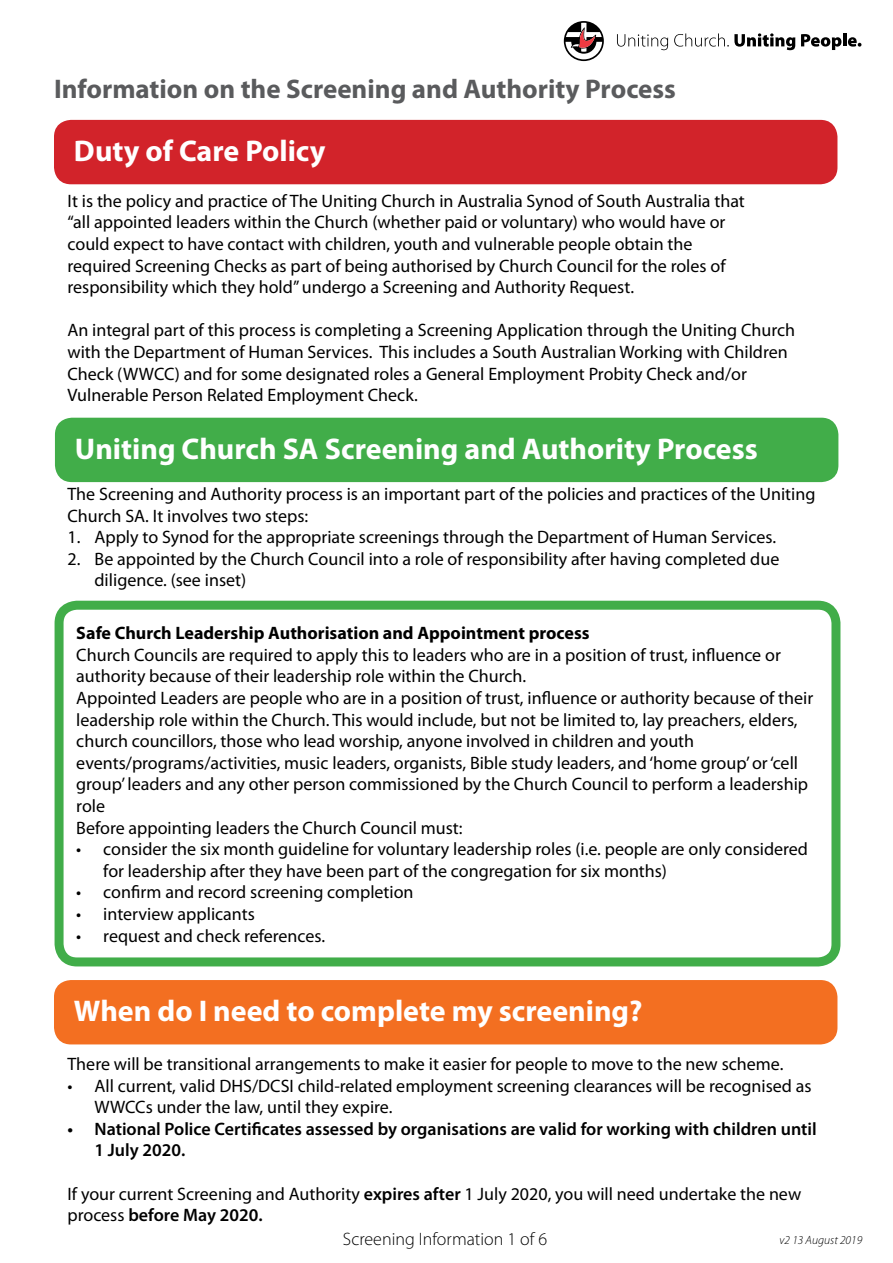
<style>
.page{position:relative;width:893px;height:1263px;background:#fff}
.page>*{position:absolute;margin:0;border:0;box-sizing:border-box;transform-origin:0 0}
.t1{font:700 30px "Myriad Pro";color:#fff}
.t2{font:700 27px "Myriad Pro";color:#5a5b5d}
.t3{font:18px/21.6px "Myriad Pro";color:#000}
.t4{font:600 18px/21.6px "Myriad Pro";color:#000}
.t5{font:700 18px "Myriad Pro";color:#000}
.t6{font:300 18px "Myriad Pro";color:#000}
.t7{font:italic 300 12px "Myriad Pro";color:#000}
.s1{font-weight:600}
</style>
<div class="page">
<svg style="left:617px;top:34px;width:51px;height:16px"></svg>
<svg style="left:674px;top:33px;width:121px;height:17px"></svg>
<svg style="left:801px;top:33px;width:60px;height:17px"></svg>
<svg style="left:564px;top:21px;width:40px;height:40px"></svg>
<div style="left:54px;top:120px;width:783px;height:64px;background:#d2232a;border-radius:17px"></div>
<div style="left:55px;top:601px;width:785px;height:365px;border:9px solid #41ad49;border-radius:18px"></div>
<div style="left:55px;top:418px;width:783px;height:64px;background:#41ad49;border-radius:17px"></div>
<div style="left:54px;top:980px;width:783px;height:64px;background:#f36f21;border-radius:17px"></div>
<h2 class="t2" style="left:54px;top:72px;width:623px">Information on the Screening and Authority Process</h2>
<h1 class="t1" style="left:74px;top:131px;width:253px">Duty of Care Policy</h1>
<p class="t3" style="left:68px;top:190px;width:679px">It is the policy and practice of The Uniting Church in Australia Synod of South Australia that “all appointed leaders within the Church (whether paid or voluntary) who would have or could expect to have contact with children, youth and vulnerable people obtain the required Screening Checks as part of being authorised by Church Council for the roles of responsibility which they hold” undergo a Screening and Authority Request.</p>
<p class="t3" style="left:68px;top:319px;width:729px">An integral part of this process is completing a Screening Application through the Uniting Church with the Department of Human Services. This includes a South Australian Working with Children Check (WWCC) and for some designated roles a General Employment Probity Check and/or Vulnerable Person Related Employment Check.</p>
<h1 class="t1" style="left:75px;top:429px;width:684px">Uniting Church SA Screening and Authority Process</h1>
<p class="t3" style="left:68px;top:483px;width:749px">The Screening and Authority process is an important part of the policies and practices of the Uniting<br>Church SA. It involves two steps:</p>
<p class="t3" style="left:68px;top:526px;width:710px">1. Apply to Synod for the appropriate screenings through the Department of Human Services.</p>
<p class="t3" style="left:94px;top:548px;width:686px;text-indent:-27px">2. Be appointed by the Church Council into a role of responsibility after having completed due diligence. (see inset)</p>
<p class="t5" style="left:76px;top:621px;width:515px">Safe Church Leadership Authorisation and Appointment process</p>
<p class="t3" style="left:76px;top:644px;width:738px">Church Councils are required to apply this to leaders who are in a position of trust, influence or authority because of their leadership role within the Church.<br>Appointed Leaders are people who are in a position of trust, influence or authority because of their leadership role within the Church. This would include, but not be limited to, lay preachers, elders, church councillors, those who lead worship, anyone involved in children and youth events/programs/activities, music leaders, organists, Bible study leaders, and ‘home group’ or ‘cell group’ leaders and any other person commissioned by the Church Council to perform a leadership role<br>Before appointing leaders the Church Council must:</p>
<p class="t3" style="left:103px;top:838px;width:706px;text-indent:-27px">• consider the six month guideline for voluntary leadership roles (i.e. people are only considered for leadership after they have been part of the congregation for six months)</p>
<p class="t3" style="left:76px;top:881px;width:339px">• confirm and record screening completion</p>
<p class="t3" style="left:76px;top:903px;width:180px">• interview applicants</p>
<p class="t3" style="left:76px;top:924px;width:250px">• request and check references.</p>
<h1 class="t1" style="left:74px;top:991px;width:570px">When do I need to complete my screening?</h1>
<p class="t3" style="left:68px;top:1053px;width:717px">There will be transitional arrangements to make it easier for people to move to the new scheme.</p>
<p class="t3" style="left:94px;top:1074px;width:719px;text-indent:-27px">• All current, valid DHS/DCSI child-related employment screening clearances will be recognised as<br>WWCCs under the law, until they expire.</p>
<p class="t4" style="left:94px;top:1117px;width:724px;text-indent:-27px">• National Police Certificates assessed by organisations are valid for working with children until<br>1 July 2020.</p>
<p class="t3" style="left:68px;top:1182px;width:735px">If your current Screening and Authority <span class="s1">expires after</span> 1 July 2020, you will need undertake the new process <span class="s1">before May 2020.</span></p>
<p class="t6" style="left:343px;top:1228px;width:206px">Screening Information 1 of 6</p>
<p class="t7" style="left:780px;top:1232px;width:84px">v2 13 August 2019</p>
</div>
